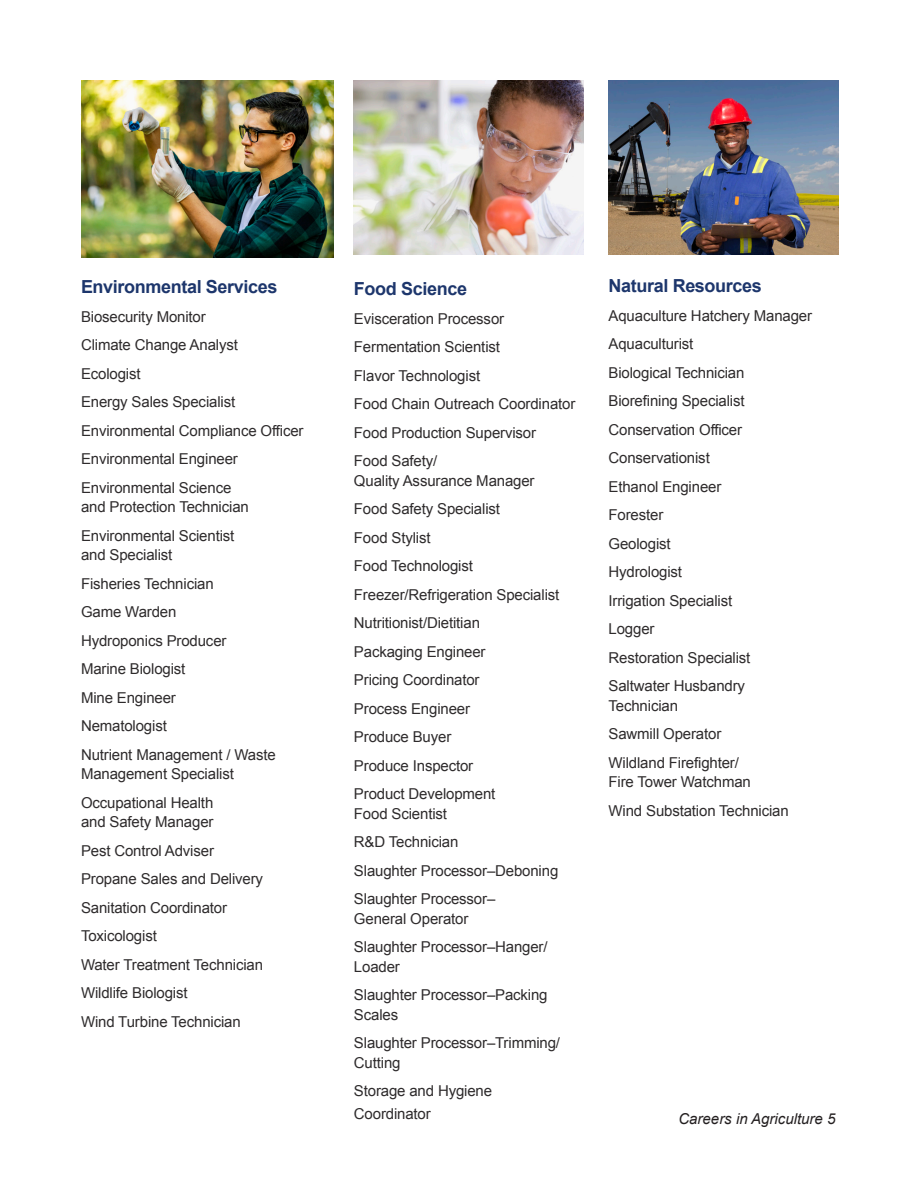
<style>
.page{position:relative;width:918px;height:1188px;background:#fff}
.page>*{position:absolute;margin:0;border:0;box-sizing:border-box;transform-origin:0 0}
.t1{font:700 18px "Arial";letter-spacing:-.02em;color:#1d366c}
.t2{font:15px/28.5px "Arial";letter-spacing:-.01em;color:#2e2b2c}
.t3{font:italic 15px "Arial";color:#231f20}
</style>
<div class="page">
<img style="left:81px;top:80px;width:253px;height:177px">
<img style="left:354px;top:80px;width:230px;height:174px">
<img style="left:609px;top:80px;width:230px;height:175px">
<p class="t1" style="left:81px;top:275px;width:198px">Environmental Services</p>
<p class="t2" style="left:81px;top:302px;width:224px">Biosecurity Monitor<br>Climate Change Analyst<br>Ecologist<br>Energy Sales Specialist<br>Environmental Compliance Officer<br>Environmental Engineer<br>Environmental Science</p>
<p class="t2" style="left:81px;top:493px;width:169px">and Protection Technician<br>Environmental Scientist</p>
<p class="t2" style="left:81px;top:541px;width:196px">and Specialist<br>Fisheries Technician<br>Game Warden<br>Hydroponics Producer<br>Marine Biologist<br>Mine Engineer<br>Nematologist<br>Nutrient Management / Waste</p>
<p class="t2" style="left:81px;top:760px;width:154px">Management Specialist<br>Occupational Health</p>
<p class="t2" style="left:81px;top:808px;width:184px">and Safety Manager<br>Pest Control Adviser<br>Propane Sales and Delivery<br>Sanitation Coordinator<br>Toxicologist<br>Water Treatment Technician<br>Wildlife Biologist<br>Wind Turbine Technician</p>
<p class="t1" style="left:354px;top:277px;width:115px">Food Science</p>
<p class="t2" style="left:354px;top:305px;width:223px">Evisceration Processor<br>Fermentation Scientist<br>Flavor Technologist<br>Food Chain Outreach Coordinator<br>Food Production Supervisor<br>Food Safety/</p>
<p class="t2" style="left:354px;top:467px;width:207px">Quality Assurance Manager<br>Food Safety Specialist<br>Food Stylist<br>Food Technologist<br>Freezer/Refrigeration Specialist<br>Nutritionist/Dietitian<br>Packaging Engineer<br>Pricing Coordinator<br>Process Engineer<br>Produce Buyer<br>Produce Inspector<br>Product Development</p>
<p class="t2" style="left:354px;top:800px;width:206px">Food Scientist<br>R&amp;D Technician<br>Slaughter Processor–Deboning<br>Slaughter Processor–</p>
<p class="t2" style="left:354px;top:905px;width:195px">General Operator<br>Slaughter Processor–Hanger/</p>
<p class="t2" style="left:354px;top:953px;width:195px">Loader<br>Slaughter Processor–Packing</p>
<p class="t2" style="left:354px;top:1001px;width:208px">Scales<br>Slaughter Processor–Trimming/</p>
<p class="t2" style="left:354px;top:1049px;width:140px">Cutting<br>Storage and Hygiene</p>
<p class="t2" style="left:354px;top:1100px;width:78px">Coordinator</p>
<p class="t1" style="left:609px;top:274px;width:155px">Natural Resources</p>
<p class="t2" style="left:609px;top:302px;width:205px">Aquaculture Hatchery Manager<br>Aquaculturist<br>Biological Technician<br>Biorefining Specialist<br>Conservation Officer<br>Conservationist<br>Ethanol Engineer<br>Forester<br>Geologist<br>Hydrologist<br>Irrigation Specialist<br>Logger<br>Restoration Specialist<br>Saltwater Husbandry</p>
<p class="t2" style="left:609px;top:692px;width:132px">Technician<br>Sawmill Operator<br>Wildland Firefighter/</p>
<p class="t2" style="left:609px;top:768px;width:182px">Fire Tower Watchman<br>Wind Substation Technician</p>
<p class="t3" style="left:678px;top:1109px;width:159px">Careers in Agriculture 5</p>
</div>
